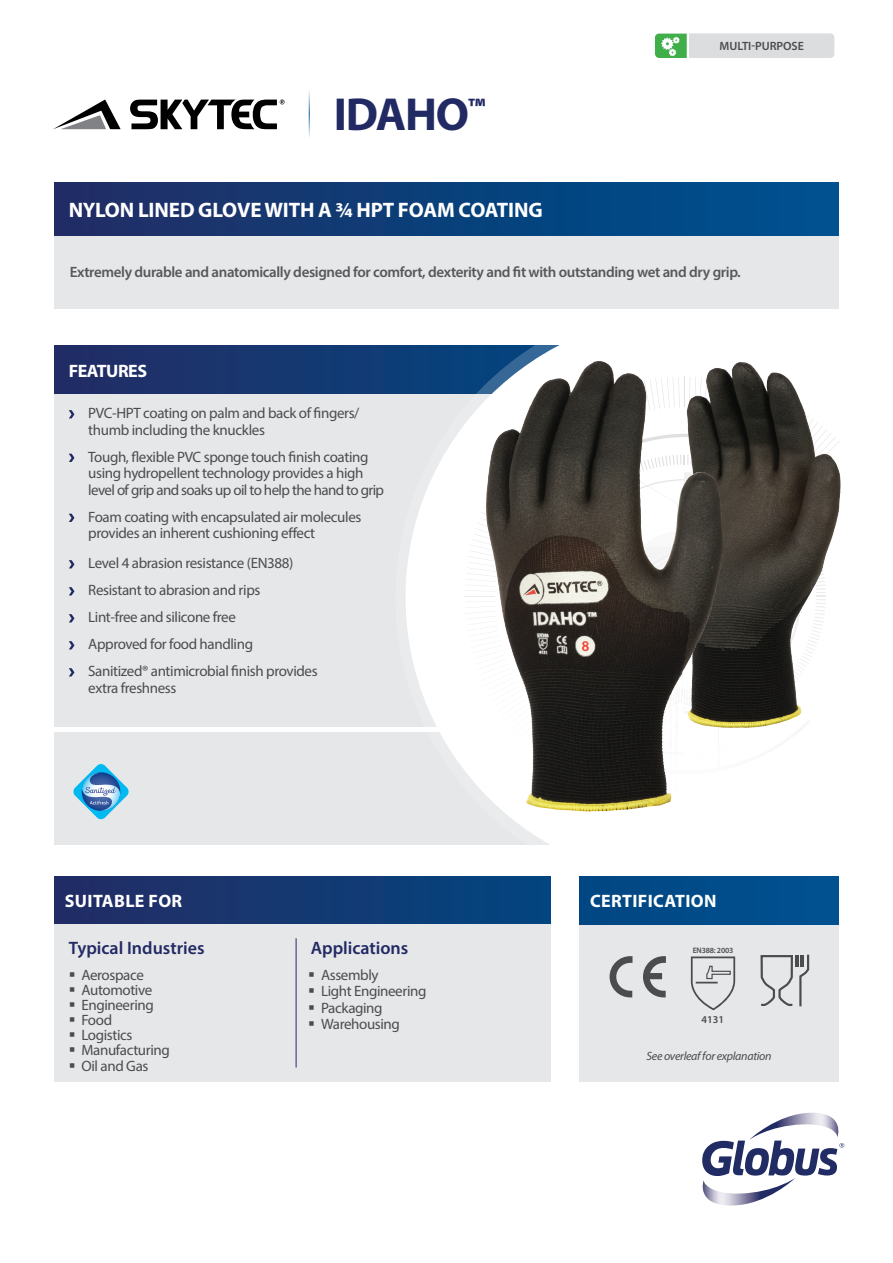
<style>
.page{position:relative;width:893px;height:1263px;background:#fff}
.page>*{position:absolute;margin:0;border:0;box-sizing:border-box;transform-origin:0 0}
.t1{font:700 46.5px "Myriad Pro";letter-spacing:-.03em;color:#222a64}
.Body_Copy{font:700 21px "Myriad Pro";letter-spacing:-.005em;color:#fff}
.Body_Copy-2{font:600 18px "Myriad Pro";color:#222a64}
.Body_Copy-3{font:700 18px "Myriad Pro";letter-spacing:.02em;color:#fff}
.Body_Copy-4{font:700 18px "Myriad Pro";letter-spacing:-.025em;color:#fff}
.Body_Copy-5{font:15px/16.5px "Myriad Pro";letter-spacing:-.025em;color:#4b4c4d}
.t2{font:600 15px "Myriad Pro";letter-spacing:-.025em;color:#57585a}
.Body_Copy-6{font:italic 12px "Myriad Pro";letter-spacing:-.025em;color:#4b4c4d}
.t3{font:600 12px "Myriad Pro";letter-spacing:-.005em;color:#4b4c4d}
.t4{font:600 10.5px "Myriad Pro";color:#4b4c4d}
.t5{font:600 7.95px "Myriad Pro";letter-spacing:-.025em;color:#4b4c4d}
</style>
<div class="page">
<div style="left:54px;top:924px;width:496px;height:158px;background:#e6e7e9"></div>
<div style="left:54px;top:876px;width:496px;height:48px;background:linear-gradient(to right,#242c64,#034580)"></div>
<div style="left:54px;top:394px;width:473px;height:333px;background:#e6e7e9"></div>
<div style="left:54px;top:732px;width:580px;height:113px;background:#e6e7e9"></div>
<div style="left:54px;top:346px;width:586px;height:48px;background:#1b356e"></div>
<svg style="left:395px;top:308px;width:446px;height:588px"></svg>
<hr style="left:296px;top:938px;width:1px;height:129px;background:#222a64">
<div style="left:635px;top:669px;width:9px;height:177px;background:#fff"></div>
<div style="left:618px;top:593px;width:18px;height:253px;background:#fff"></div>
<hr style="left:675px;top:687px;width:3px;height:159px;background:#231f20">
<hr style="left:669px;top:637px;width:3px;height:209px;background:#231f20">
<div style="left:658px;top:649px;width:8px;height:197px;background:#fff"></div>
<div style="left:646px;top:642px;width:18px;height:204px;background:#fff"></div>
<svg style="left:465px;top:377px;width:375px;height:449px"></svg>
<hr style="left:734px;top:588px;width:1px;height:128px;background:#231f20;border-radius:50%">
<hr style="left:733px;top:593px;width:1px;height:159px;background:#231f20;border-radius:50%">
<svg style="left:569px;top:548px;width:114px;height:114px;background:#3e3831"></svg>
<svg style="left:634px;top:703px;width:114px;height:114px"></svg>
<svg style="left:69px;top:410px;width:5px;height:8px"></svg>
<svg style="left:69px;top:454px;width:5px;height:8px"></svg>
<svg style="left:69px;top:514px;width:5px;height:8px"></svg>
<svg style="left:69px;top:560px;width:5px;height:8px"></svg>
<svg style="left:69px;top:587px;width:5px;height:8px"></svg>
<svg style="left:69px;top:614px;width:5px;height:8px"></svg>
<svg style="left:69px;top:641px;width:5px;height:8px"></svg>
<svg style="left:69px;top:668px;width:5px;height:8px"></svg>
<div style="left:54px;top:183px;width:785px;height:53px;background:linear-gradient(to right,#202c64,#005291)"></div>
<div style="left:54px;top:236px;width:785px;height:72px;background:#e6e7e9"></div>
<img style="left:682px;top:362px;width:57px;height:280px">
<svg style="left:53px;top:100px;width:68px;height:29px"></svg>
<svg style="left:130px;top:100px;width:155px;height:29px"></svg>
<hr style="left:309px;top:88px;width:1px;height:50px;background:#005292">
<svg style="left:73px;top:764px;width:56px;height:55px"></svg>
<div style="left:580px;top:924px;width:259px;height:158px;background:#e6e7e9"></div>
<div style="left:579px;top:876px;width:260px;height:49px;background:#014b89"></div>
<div style="left:653px;top:32px;width:183px;height:27px;background:#dcdddf;border-radius:6px"></div>
<div style="left:652px;top:30px;width:185px;height:31px;border:3px solid #fff;border-radius:6px"></div>
<svg style="left:655px;top:33px;width:35px;height:25px"></svg>
<img style="left:486px;top:362px;width:108px;height:311px">
<svg style="left:610px;top:956px;width:22px;height:41px"></svg>
<svg style="left:643px;top:956px;width:23px;height:41px"></svg>
<svg style="left:691px;top:954px;width:154px;height:252px"></svg>
<p class="t1" style="left:334px;top:84px;width:153px">IDAHO<sup>™</sup></p>
<p class="Body_Copy" style="left:69px;top:196px;width:475px">NYLON LINED GLOVE WITH A ¾ HPT FOAM COATING</p>
<p class="t3" style="left:719px;top:39px;width:86px">MULTI-PURPOSE</p>
<p class="t2" style="left:70px;top:263px;width:672px">Extremely durable and anatomically designed for comfort, dexterity and fit with outstanding wet and dry grip.</p>
<p class="Body_Copy-4" style="left:69px;top:360px;width:80px">FEATURES</p>
<p class="Body_Copy-5" style="left:88px;top:405px;width:273px">PVC-HPT coating on palm and back of fingers/</p>
<p class="Body_Copy-5" style="left:88px;top:421px;width:178px">thumb including the knuckles</p>
<p class="Body_Copy-5" style="left:88px;top:448px;width:297px">Tough, flexible PVC sponge touch finish coating using hydropellent technology provides a high level of grip and soaks up oil to help the hand to grip</p>
<p class="Body_Copy-5" style="left:88px;top:508px;width:275px">Foam coating with encapsulated air molecules provides an inherent cushioning effect</p>
<p class="Body_Copy-5" style="left:88px;top:555px;width:207px">Level 4 abrasion resistance (EN388)</p>
<p class="Body_Copy-5" style="left:88px;top:582px;width:174px">Resistant to abrasion and rips</p>
<p class="Body_Copy-5" style="left:88px;top:609px;width:149px">Lint-free and silicone free</p>
<p class="Body_Copy-5" style="left:88px;top:636px;width:166px">Approved for food handling</p>
<p class="Body_Copy-5" style="left:88px;top:663px;width:231px">Sanitized® antimicrobial finish provides extra freshness</p>
<p class="Body_Copy-3" style="left:65px;top:889px;width:119px">SUITABLE FOR</p>
<p class="Body_Copy-2" style="left:69px;top:936px;width:137px">Typical Industries</p>
<p class="Body_Copy-5" style="left:81px;top:966px;width:64px">Aerospace</p>
<p class="Body_Copy-5" style="left:81px;top:981px;width:72px">Automotive</p>
<p class="Body_Copy-5" style="left:81px;top:996px;width:74px">Engineering</p>
<p class="Body_Copy-5" style="left:81px;top:1011px;width:32px">Food</p>
<p class="Body_Copy-5" style="left:81px;top:1026px;width:52px">Logistics</p>
<p class="Body_Copy-5" style="left:81px;top:1041px;width:90px">Manufacturing</p>
<p class="Body_Copy-5" style="left:81px;top:1058px;width:68px">Oil and Gas</p>
<p class="Body_Copy-2" style="left:311px;top:936px;width:99px">Applications</p>
<p class="Body_Copy-5" style="left:321px;top:966px;width:59px">Assembly</p>
<p class="Body_Copy-5" style="left:321px;top:983px;width:107px">Light Engineering</p>
<p class="Body_Copy-5" style="left:321px;top:999px;width:63px">Packaging</p>
<p class="Body_Copy-5" style="left:321px;top:1016px;width:80px">Warehousing</p>
<p class="Body_Copy-3" style="left:590px;top:889px;width:128px">CERTIFICATION</p>
<p class="t5" style="left:693px;top:945px;width:42px">EN388: 2003</p>
<p class="t4" style="left:702px;top:1013px;width:24px">4131</p>
<p class="Body_Copy-6" style="left:646px;top:1048px;width:127px">See overleaf for explanation</p>
</div>
